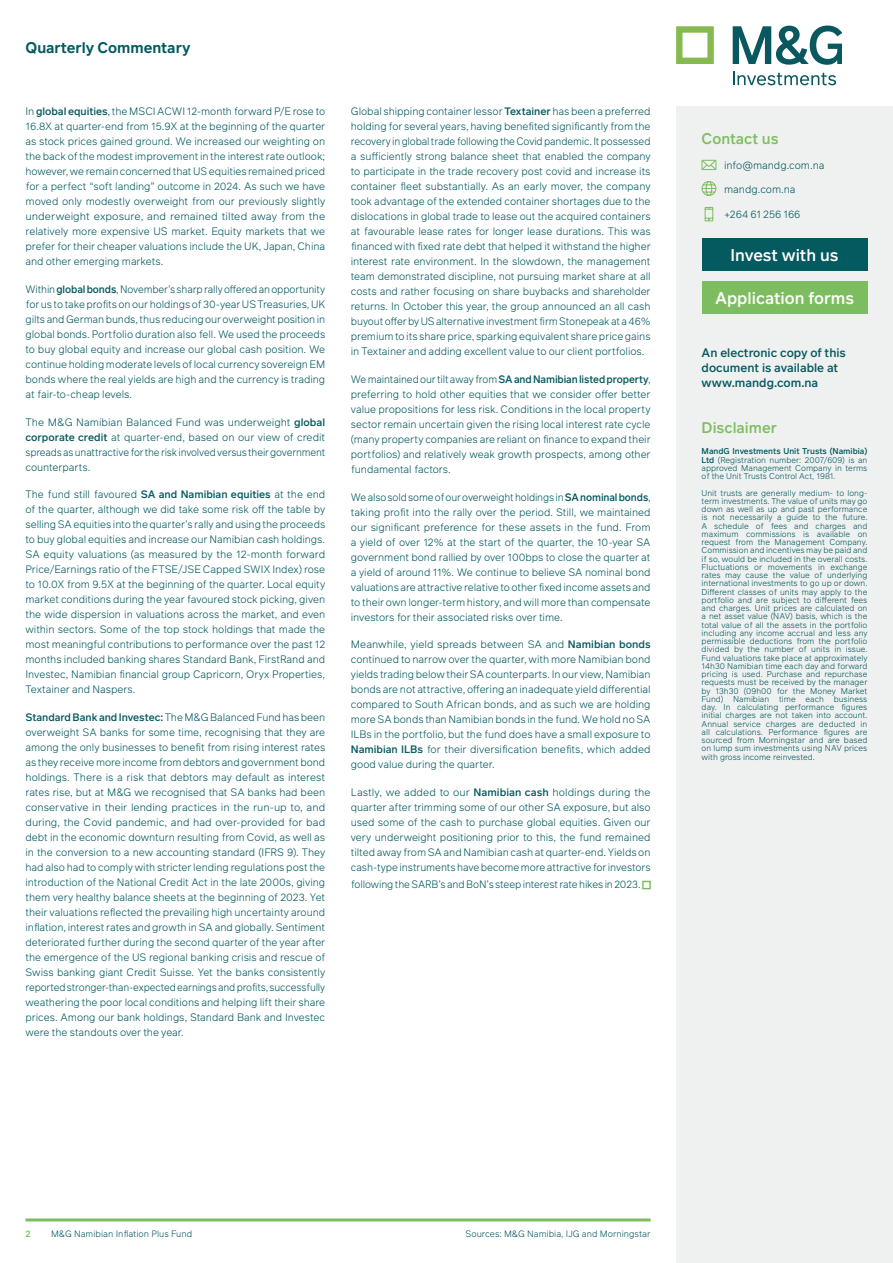
<style>
.page{position:relative;width:893px;height:1263px;background:#fff}
.page>*{position:absolute;margin:0;border:0;box-sizing:border-box;transform-origin:0 0}
.t1{font:500 16.5px "Infra";color:#fff}
.t2{font:600 15px "Infra";color:#055a60}
.t3{font:500 15px "Infra";color:#7ebd5f}
.t4{font:500 12px/15px "Infra";color:#055a60}
.t5{font:300 10.5px/15px "Infra";letter-spacing:-.01em;color:#055a60;text-align:justify}
.t6{font:300 9px "Infra";color:#055a60}
.t7{font:500 9px "Infra";color:#7ebd5f}
.t8{font:300 8.25px/8.2px "Infra";color:#055a60;text-align:justify}
.s1{font-weight:500}
</style>
<div class="page">
<hr style="left:26px;top:1218px;width:625px;height:3px;background:#7ebd5f">
<svg style="left:733px;top:26px;width:109px;height:39px"></svg>
<svg style="left:733px;top:72px;width:103px;height:13px"></svg>
<svg style="left:676px;top:26px;width:38px;height:38px"></svg>
<div style="left:676px;top:107px;width:217px;height:1156px;background:#eff0f0"></div>
<svg style="left:704px;top:207px;width:9px;height:15px"></svg>
<svg style="left:701px;top:181px;width:16px;height:15px"></svg>
<svg style="left:701px;top:159px;width:16px;height:11px"></svg>
<div style="left:702px;top:238px;width:165px;height:33px;background:#055a60"></div>
<div style="left:702px;top:281px;width:165px;height:33px;background:#7ebd5f"></div>
<svg style="left:642px;top:881px;width:9px;height:8px"></svg>
<h2 class="t2" style="left:26px;top:37px;width:167px">Quarterly Commentary</h2>
<p class="t5" style="left:26px;top:104px;width:301px">In <span class="s1">global equities</span>, the MSCI ACWI 12-month forward P/E rose to 16.8X at quarter-end from 15.9X at the beginning of the quarter as stock prices gained ground. We increased our weighting on the back of the modest improvement in the interest rate outlook; however, we remain concerned that US equities remained priced for a perfect “soft landing” outcome in 2024. As such we have moved only modestly overweight from our previously slightly underweight exposure, and remained tilted away from the relatively more expensive US market. Equity markets that we prefer for their cheaper valuations include the UK, Japan, China and other emerging markets.</p>
<p class="t5" style="left:26px;top:281px;width:301px">Within <span class="s1">global bonds</span>, November’s sharp rally offered an opportunity for us to take profits on our holdings of 30-year US Treasuries, UK gilts and German bunds, thus reducing our overweight position in global bonds. Portfolio duration also fell. We used the proceeds to buy global equity and increase our global cash position. We continue holding moderate levels of local currency sovereign EM bonds where the real yields are high and the currency is trading at fair-to-cheap levels.</p>
<p class="t5" style="left:26px;top:414px;width:301px">The M&amp;G Namibian Balanced Fund was underweight <span class="s1">global corporate credit</span> at quarter-end, based on our view of credit spreads as unattractive for the risk involved versus their government counterparts.</p>
<p class="t5" style="left:26px;top:487px;width:301px">The fund still favoured <span class="s1">SA and Namibian equities</span> at the end of the quarter, although we did take some risk off the table by selling SA equities into the quarter’s rally and using the proceeds to buy global equities and increase our Namibian cash holdings.<br>SA equity valuations (as measured by the 12-month forward Price/Earnings ratio of the FTSE/JSE Capped SWIX Index) rose to 10.0X from 9.5X at the beginning of the quarter. Local equity market conditions during the year favoured stock picking, given the wide dispersion in valuations across the market, and even within sectors. Some of the top stock holdings that made the most meaningful contributions to performance over the past 12 months included banking shares Standard Bank, FirstRand and Investec, Namibian financial group Capricorn, Oryx Properties, Textainer and Naspers.</p>
<p class="t5" style="left:26px;top:710px;width:301px"><span class="s1">Standard Bank and Investec:</span> The M&amp;G Balanced Fund has been overweight SA banks for some time, recognising that they are among the only businesses to benefit from rising interest rates as they receive more income from debtors and government bond holdings. There is a risk that debtors may default as interest rates rise, but at M&amp;G we recognised that SA banks had been conservative in their lending practices in the run-up to, and during, the Covid pandemic, and had over-provided for bad debt in the economic downturn resulting from Covid, as well as in the conversion to a new accounting standard (IFRS 9). They had also had to comply with stricter lending regulations post the introduction of the National Credit Act in the late 2000s, giving them very healthy balance sheets at the beginning of 2023. Yet their valuations reflected the prevailing high uncertainty around inflation, interest rates and growth in SA and globally. Sentiment deteriorated further during the second quarter of the year after the emergence of the US regional banking crisis and rescue of Swiss banking giant Credit Suisse. Yet the banks consistently reported stronger-than-expected earnings and profits, successfully weathering the poor local conditions and helping lift their share prices. Among our bank holdings, Standard Bank and Investec were the standouts over the year.</p>
<p class="t5" style="left:351px;top:104px;width:301px">Global shipping container lessor <span class="s1">Textainer</span> has been a preferred holding for several years, having benefited significantly from the recovery in global trade following the Covid pandemic. It possessed a sufficiently strong balance sheet that enabled the company to participate in the trade recovery post covid and increase its container fleet substantially. As an early mover, the company took advantage of the extended container shortages due to the dislocations in global trade to lease out the acquired containers at favourable lease rates for longer lease durations. This was financed with fixed rate debt that helped it withstand the higher interest rate environment. In the slowdown, the management team demonstrated discipline, not pursuing market share at all costs and rather focusing on share buybacks and shareholder returns. In October this year, the group announced an all cash buyout offer by US alternative investment firm Stonepeak at a 46% premium to its share price, sparking equivalent share price gains in Textainer and adding excellent value to our client portfolios.</p>
<p class="t5" style="left:351px;top:371px;width:301px">We maintained our tilt away from <span class="s1">SA and Namibian listed property</span>, preferring to hold other equities that we consider offer better value propositions for less risk. Conditions in the local property sector remain uncertain given the rising local interest rate cycle (many property companies are reliant on finance to expand their portfolios) and relatively weak growth prospects, among other fundamental factors.</p>
<p class="t5" style="left:351px;top:489px;width:301px">We also sold some of our overweight holdings in <span class="s1">SA nominal bonds</span>, taking profit into the rally over the period. Still, we maintained our significant preference for these assets in the fund. From a yield of over 12% at the start of the quarter, the 10-year SA government bond rallied by over 100bps to close the quarter at a yield of around 11%. We continue to believe SA nominal bond valuations are attractive relative to other fixed income assets and to their own longer-term history, and will more than compensate investors for their associated risks over time.</p>
<p class="t5" style="left:351px;top:637px;width:301px">Meanwhile, yield spreads between SA and <span class="s1">Namibian bonds </span>continued to narrow over the quarter, with more Namibian bond yields trading below their SA counterparts. In our view, Namibian bonds are not attractive, offering an inadequate yield differential compared to South African bonds, and as such we are holding more SA bonds than Namibian bonds in the fund. We hold no SA ILBs in the portfolio, but the fund does have a small exposure to <span class="s1">Namibian ILBs</span> for their diversification benefits, which added good value during the quarter.</p>
<p class="t5" style="left:351px;top:785px;width:301px">Lastly, we added to our <span class="s1">Namibian cash</span> holdings during the quarter after trimming some of our other SA exposure, but also used some of the cash to purchase global equities. Given our very underweight positioning prior to this, the fund remained tilted away from SA and Namibian cash at quarter-end. Yields on cash-type instruments have become more attractive for investors</p>
<p class="t5" style="left:351px;top:876px;width:291px">following the SARB’s and BoN’s steep interest rate hikes in 2023.</p>
<h2 class="t3" style="left:702px;top:128px;width:79px">Contact us</h2>
<p class="t5" style="left:724px;top:157px;width:102px">info@mandg.com.na</p>
<p class="t5" style="left:724px;top:181px;width:73px">mandg.com.na</p>
<p class="t5" style="left:724px;top:206px;width:78px">+264 61 256 166</p>
<h1 class="t1" style="left:730px;top:243px;width:110px">Invest with us</h1>
<h1 class="t1" style="left:715px;top:287px;width:140px">Application forms</h1>
<p class="t4" style="left:702px;top:345px;width:146px">An electronic copy of this document is available at www.mandg.com.na</p>
<h2 class="t3" style="left:702px;top:417px;width:77px">Disclaimer</h2>
<p class="t8" style="left:702px;top:447px;width:167px"><span class="s1">MandG Investments Unit Trusts (Namibia)<br>Ltd</span> (Registration number: 2007/609) is an approved Management Company in terms of the Unit Trusts Control Act, 1981.</p>
<p class="t8" style="left:702px;top:488px;width:167px">Unit trusts are generally medium- to long&shy;term investments. The value of units may go down as well as up and past performance is not necessarily a guide to the future.<br>A schedule of fees and charges and maximum commissions is available on request from the Management Company.<br>Commission and incentives may be paid and if so, would be included in the overall costs.<br>Fluctuations or movements in exchange rates may cause the value of underlying international investments to go up or down.<br>Different classes of units may apply to the portfolio and are subject to different fees and charges. Unit prices are calculated on a net asset value (NAV) basis, which is the total value of all the assets in the portfolio including any income accrual and less any permissible deductions from the portfolio divided by the number of units in issue.<br>Fund valuations take place at approximately 14h30 Namibian time each day and forward pricing is used. Purchase and repurchase requests must be received by the manager by 13h30 (09h00 for the Money Market Fund) Namibian time each business day. In calculating performance figures initial charges are not taken into account.<br>Annual service charges are deducted in all calculations. Performance figures are sourced from Morningstar and are based on lump sum investments using NAV prices with gross income reinvested.</p>
<p class="t7" style="left:26px;top:1228px;width:7px">2</p>
<p class="t6" style="left:51px;top:1228px;width:143px">M&amp;G Namibian Inflation Plus Fund</p>
<p class="t6" style="left:466px;top:1228px;width:186px">Sources: M&amp;G Namibia, IJG and Morningstar</p>
</div>
